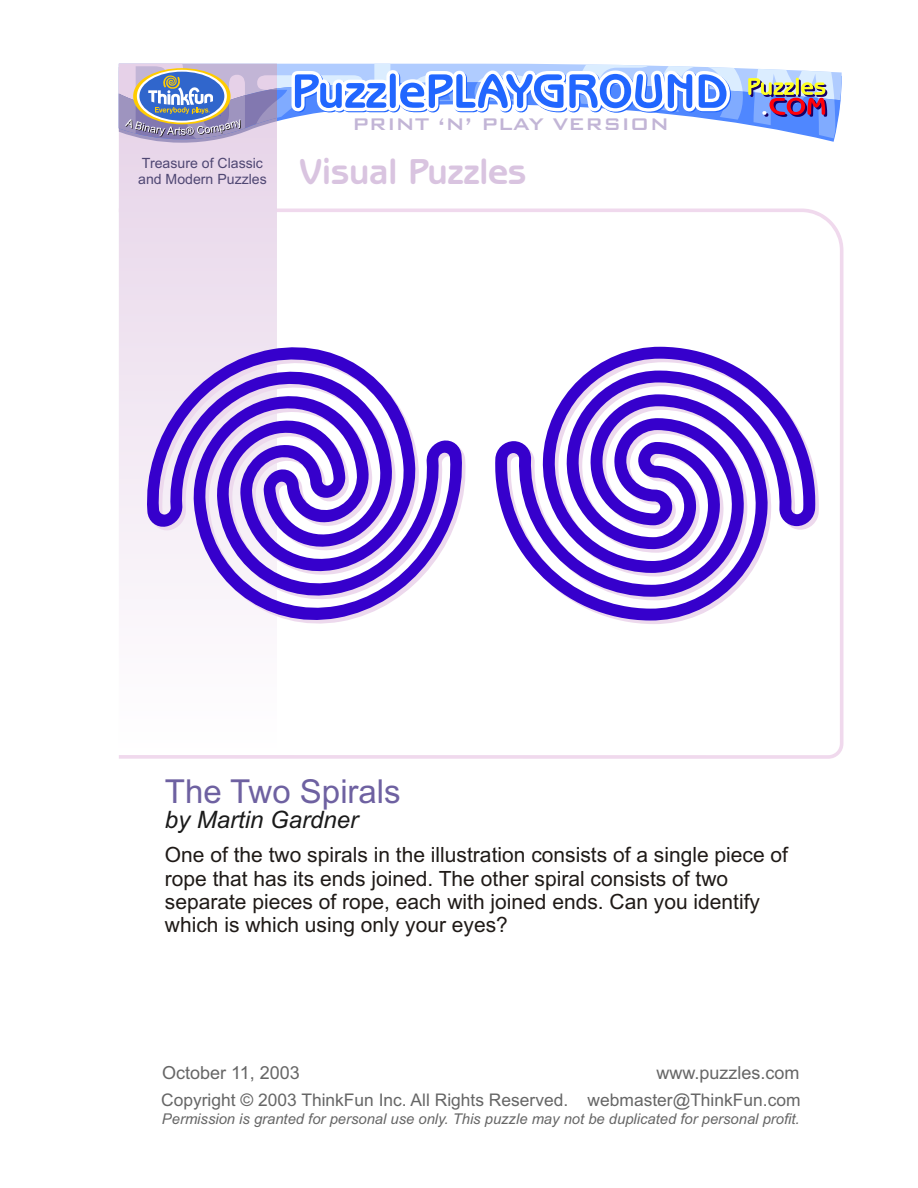
<style>
.page{position:relative;width:918px;height:1188px;background:#fff}
.page>*{position:absolute;margin:0;border:0;box-sizing:border-box;transform-origin:0 0}
.t1{font:700 36.75px "Benguiat Got Bk BT";color:#d9c4e0}
.t2{font:33px "Arial";color:#6e61a1}
.t3{font:italic 24px "Arial";color:#1a1a1a}
.t4{font:22.5px "Bank Gothic Md BT";color:#c2b5d6}
.t5{font:21px/23.4px "Arial";color:#1f1a17}
.t6{font:18px "Arial";color:#666}
.t7{font:17.4px "Arial";color:#666}
.t8{font:italic 14.85px "Arial";color:#666}
.t9{font:14.1px/15.8px "Arial";color:#4f4773}
</style>
<div class="page">
<svg style="left:119px;top:209px;width:724px;height:550px"></svg>
<svg style="left:119px;top:143px;width:158px;height:607px"></svg>
<svg style="left:119px;top:64px;width:723px;height:79px"></svg>
<svg style="left:146px;top:340px;width:325px;height:295px"></svg>
<svg style="left:142px;top:336px;width:325px;height:295px"></svg>
<svg style="left:541px;top:346px;width:278px;height:227px"></svg>
<svg style="left:492px;top:394px;width:278px;height:227px"></svg>
<p class="t9" style="left:138px;top:157px;width:130px">Treasure of Classic and Modern Puzzles</p>
<p class="t4" style="left:352px;top:113px;width:319px">PRINT ‘N’ PLAY VERSION</p>
<h1 class="t1" style="left:299px;top:156px;width:228px">Visual Puzzles</h1>
<h2 class="t2" style="left:165px;top:779px;width:237px">The Two Spirals</h2>
<p class="t3" style="left:165px;top:810px;width:195px">by Martin Gardner</p>
<p class="t5" style="left:165px;top:845px;width:625px">One of the two spirals in the illustration consists of a single piece of rope that has its ends joined. The other spiral consists of two separate pieces of rope, each with joined ends. Can you identify which is which using only your eyes?</p>
<p class="t6" style="left:162px;top:1065px;width:139px">October 11, 2003</p>
<p class="t7" style="left:161px;top:1093px;width:641px">Copyright © 2003 ThinkFun Inc. All Rights Reserved. webmaster@ThinkFun.com</p>
<p class="t6" style="left:657px;top:1065px;width:145px">www.puzzles.com</p>
<p class="t8" style="left:162px;top:1113px;width:639px">Permission is granted for personal use only. This puzzle may not be duplicated for personal profit.</p>
</div>
